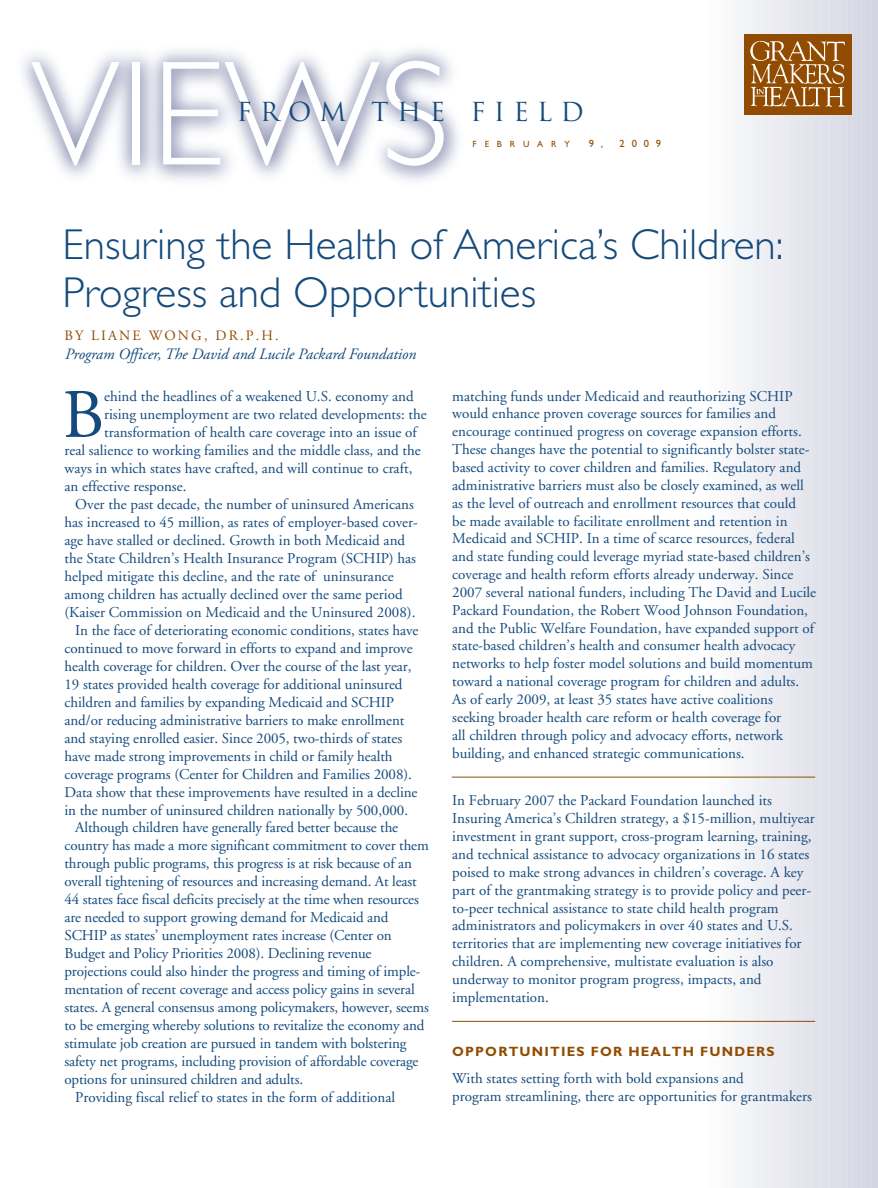
<style>
.page{position:relative;width:878px;height:1188px;background:#fff}
.page>*{position:absolute;margin:0;border:0;box-sizing:border-box;transform-origin:0 0}
.t1{font:69.15px "Adobe Garamond";color:#144a7c}
.t2{font:300 43.35px/48px "Gill Sans";color:#144a7c}
.t3{font:25.5px "Trajan";letter-spacing:.325em;color:#144a7c}
.t4{font:italic 15.75px "Adobe Garamond";color:#144a7c}
.t5{font:15px/17.9px "Adobe Garamond";color:#144a7c}
.t6{font:14.25px "Adobe Garamond";letter-spacing:.15em;color:#914c01}
.t7{font:700 13.5px "Gill Sans";letter-spacing:.09em;color:#914c01}
.t8{font:10.5px "Gill Sans";color:#914c01}
.t9{font:9px "Gill Sans";letter-spacing:.865em;color:#914c01}
</style>
<div class="page">
<svg style="left:31px;top:62px;width:88px;height:103px"></svg>
<svg style="left:163px;top:62px;width:216px;height:103px"></svg>
<svg style="left:386px;top:61px;width:57px;height:105px"></svg>
<div style="left:712px;top:0;width:12px;height:1188px;background:#fbfcfc"></div>
<div style="left:725px;top:0;width:13px;height:1188px;background:#f7f8fa"></div>
<div style="left:734px;top:0;width:13px;height:1188px;background:#f4f5f8"></div>
<div style="left:748px;top:0;width:12px;height:1188px;background:#f0f1f5"></div>
<div style="left:757px;top:0;width:12px;height:1188px;background:#eef0f4"></div>
<div style="left:766px;top:0;width:12px;height:1188px;background:#ecedf2"></div>
<div style="left:775px;top:0;width:13px;height:1188px;background:#ebebf1"></div>
<div style="left:784px;top:0;width:13px;height:1188px;background:#e8e9f0"></div>
<div style="left:793px;top:0;width:13px;height:1188px;background:#e5e7ee"></div>
<div style="left:807px;top:0;width:12px;height:1188px;background:#e2e4ec"></div>
<div style="left:816px;top:0;width:12px;height:1188px;background:#e0e1ea"></div>
<div style="left:825px;top:0;width:12px;height:1188px;background:#dddfe9"></div>
<div style="left:834px;top:0;width:13px;height:1188px;background:#dbdde7"></div>
<div style="left:843px;top:0;width:13px;height:1188px;background:#d9dae5"></div>
<div style="left:852px;top:0;width:13px;height:1188px;background:#d7d9e4"></div>
<div style="left:866px;top:0;width:12px;height:1188px;background:#d4d5e2"></div>
<img style="left:744px;top:35px;width:107px;height:79px">
<hr style="left:452px;top:777px;width:363px;height:1px;background:#914c01">
<hr style="left:452px;top:1021px;width:363px;height:1px;background:#914c01">
<h3 class="t3" style="left:237px;top:97px;width:348px">FROM THE FIELD</h3>
<p class="t9" style="left:472px;top:140px;width:99px">FEBRUARY</p>
<p class="t8" style="left:588px;top:139px;width:16px">9 ,</p>
<p class="t8" style="left:619px;top:139px;width:43px">2009</p>
<h2 class="t2" style="left:62px;top:225px;width:722px">Ensuring the Health of America’s Children:<br>Progress and Opportunities</h2>
<p class="t6" style="left:64px;top:329px;width:216px">BY LIANE WONG, DR.P.H.</p>
<p class="t4" style="left:64px;top:348px;width:353px">Program Officer, The David and Lucile Packard Foundation</p>
<h1 class="t1" style="left:62px;top:387px;width:43px">B</h1>
<p class="t5" style="left:104px;top:388px;width:311px">ehind the headlines of a weakened U.S. economy and</p>
<p class="t5" style="left:104px;top:406px;width:324px">rising unemployment are two related developments: the</p>
<p class="t5" style="left:104px;top:424px;width:314px">transformation of health care coverage into an issue of</p>
<p class="t5" style="left:64px;top:442px;width:357px">real salience to working families and the middle class, and the</p>
<p class="t5" style="left:64px;top:460px;width:349px">ways in which states have crafted, and will continue to craft,</p>
<p class="t5" style="left:64px;top:478px;width:123px">an effective response.</p>
<p class="t5" style="left:75px;top:496px;width:340px">Over the past decade, the number of uninsured Americans</p>
<p class="t5" style="left:64px;top:514px;width:355px">has increased to 45 million, as rates of employer-based cover-</p>
<p class="t5" style="left:64px;top:532px;width:342px">age have stalled or declined. Growth in both Medicaid and</p>
<p class="t5" style="left:64px;top:550px;width:353px">the State Children’s Health Insurance Program (SCHIP) has</p>
<p class="t5" style="left:64px;top:568px;width:331px">helped mitigate this decline, and the rate of uninsurance</p>
<p class="t5" style="left:64px;top:586px;width:339px">among children has actually declined over the same period</p>
<p class="t5" style="left:64px;top:604px;width:352px">(Kaiser Commission on Medicaid and the Uninsured 2008).</p>
<p class="t5" style="left:75px;top:622px;width:345px">In the face of deteriorating economic conditions, states have</p>
<p class="t5" style="left:64px;top:640px;width:349px">continued to move forward in efforts to expand and improve</p>
<p class="t5" style="left:64px;top:658px;width:348px">health coverage for children. Over the course of the last year,</p>
<p class="t5" style="left:64px;top:676px;width:339px">19 states provided health coverage for additional uninsured</p>
<p class="t5" style="left:64px;top:694px;width:331px">children and families by expanding Medicaid and SCHIP</p>
<p class="t5" style="left:64px;top:712px;width:341px">and/or reducing administrative barriers to make enrollment</p>
<p class="t5" style="left:64px;top:730px;width:339px">and staying enrolled easier. Since 2005, two-thirds of states</p>
<p class="t5" style="left:64px;top:748px;width:329px">have made strong improvements in child or family health</p>
<p class="t5" style="left:64px;top:766px;width:349px">coverage programs (Center for Children and Families 2008).</p>
<p class="t5" style="left:64px;top:784px;width:354px">Data show that these improvements have resulted in a decline</p>
<p class="t5" style="left:64px;top:802px;width:345px">in the number of uninsured children nationally by 500,000.</p>
<p class="t5" style="left:75px;top:820px;width:324px">Although children have generally fared better because the</p>
<p class="t5" style="left:64px;top:838px;width:366px">country has made a more significant commitment to cover them</p>
<p class="t5" style="left:64px;top:856px;width:349px">through public programs, this progress is at risk because of an</p>
<p class="t5" style="left:64px;top:874px;width:354px">overall tightening of resources and increasing demand. At least</p>
<p class="t5" style="left:64px;top:892px;width:356px">44 states face fiscal deficits precisely at the time when resources</p>
<p class="t5" style="left:64px;top:910px;width:325px">are needed to support growing demand for Medicaid and</p>
<p class="t5" style="left:64px;top:928px;width:329px">SCHIP as states’ unemployment rates increase (Center on</p>
<p class="t5" style="left:64px;top:946px;width:308px">Budget and Policy Priorities 2008). Declining revenue</p>
<p class="t5" style="left:64px;top:964px;width:357px">projections could also hinder the progress and timing of imple-</p>
<p class="t5" style="left:64px;top:982px;width:352px">mentation of recent coverage and access policy gains in several</p>
<p class="t5" style="left:64px;top:1000px;width:366px">states. A general consensus among policymakers, however, seems</p>
<p class="t5" style="left:64px;top:1018px;width:361px">to be emerging whereby solutions to revitalize the economy and</p>
<p class="t5" style="left:64px;top:1036px;width:343px">stimulate job creation are pursued in tandem with bolstering</p>
<p class="t5" style="left:64px;top:1054px;width:355px">safety net programs, including provision of affordable coverage</p>
<p class="t5" style="left:64px;top:1072px;width:240px">options for uninsured children and adults.</p>
<p class="t5" style="left:75px;top:1090px;width:321px">Providing fiscal relief to states in the form of additional</p>
<p class="t5" style="left:452px;top:388px;width:365px">matching funds under Medicaid and reauthorizing SCHIP would enhance proven coverage sources for families and encourage continued progress on coverage expansion efforts.<br>These changes have the potential to significantly bolster state&shy;based activity to cover children and families. Regulatory and administrative barriers must also be closely examined, as well as the level of outreach and enrollment resources that could<br>be made available to facilitate enrollment and retention in Medicaid and SCHIP. In a time of scarce resources, federal and state funding could leverage myriad state-based children’s coverage and health reform efforts already underway. Since 2007 several national funders, including The David and Lucile Packard Foundation, the Robert Wood Johnson Foundation, and the Public Welfare Foundation, have expanded support of state-based children’s health and consumer health advocacy networks to help foster model solutions and build momentum toward a national coverage program for children and adults.<br>As of early 2009, at least 35 states have active coalitions seeking broader health care reform or health coverage for<br>all children through policy and advocacy efforts, network building, and enhanced strategic communications.</p>
<p class="t5" style="left:452px;top:793px;width:364px">In February 2007 the Packard Foundation launched its Insuring America’s Children strategy, a $15-million, multiyear investment in grant support, cross-program learning, training, and technical assistance to advocacy organizations in 16 states poised to make strong advances in children’s coverage. A key part of the grantmaking strategy is to provide policy and peer&shy;to-peer technical assistance to state child health program administrators and policymakers in over 40 states and U.S. territories that are implementing new coverage initiatives for children. A comprehensive, multistate evaluation is also underway to monitor program progress, impacts, and implementation.</p>
<p class="t7" style="left:452px;top:1046px;width:324px">OPPORTUNITIES FOR HEALTH FUNDERS</p>
<p class="t5" style="left:452px;top:1071px;width:361px">With states setting forth with bold expansions and<br>program streamlining, there are opportunities for grantmakers</p>
</div>
